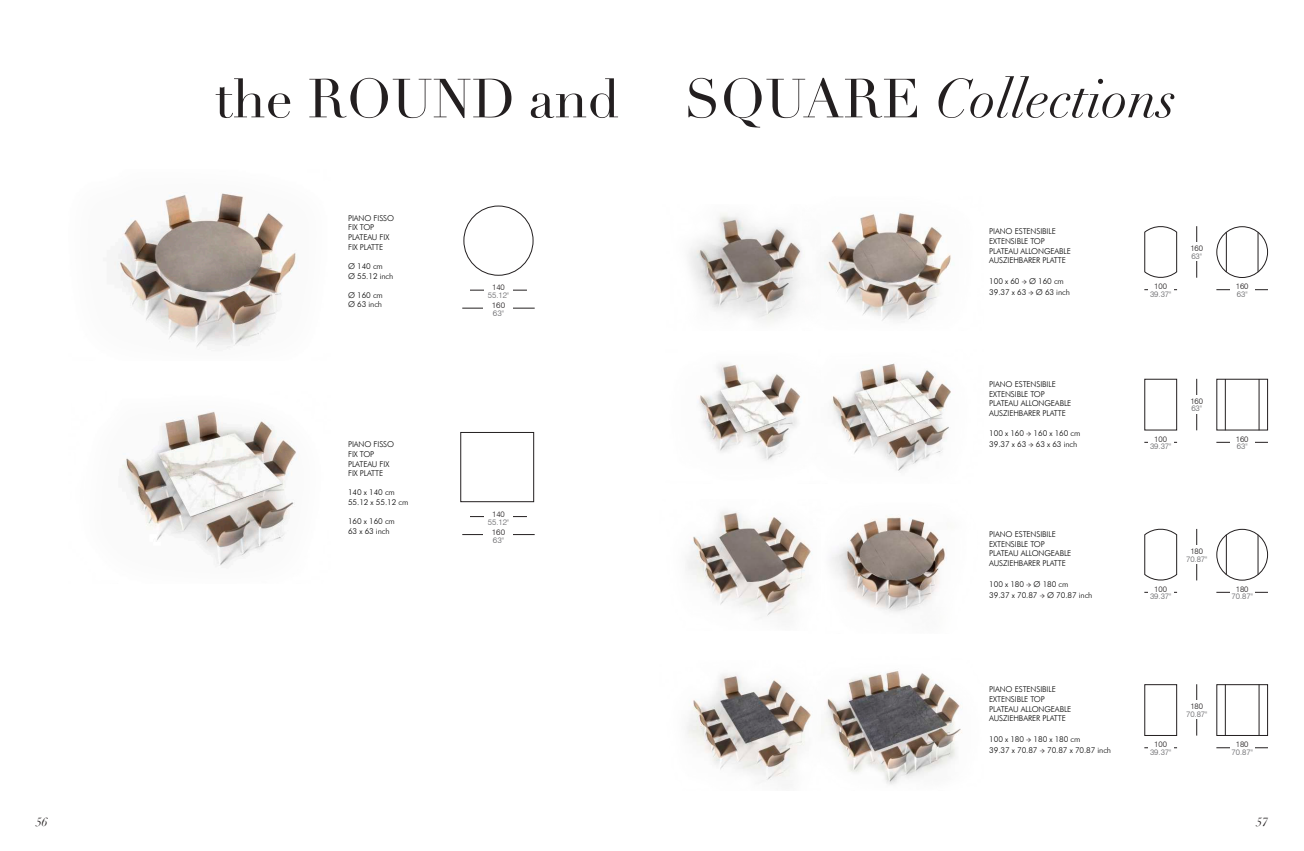
<style>
.page{position:relative;width:1304px;height:851px;background:#fff}
.page>*{position:absolute;margin:0;border:0;box-sizing:border-box;transform-origin:0 0}
.t1{font:54px "Didot";color:#231f20}
.t2{font:italic 12px "Didot";color:#231f20}
.t3{font:300 8px/9.6px "Futura BT";letter-spacing:-.01em;color:#000}
.t4{font:300 8px "Swiss 721 BT";color:#636366}
.t5{font:300 8px "Swiss 721 BT";color:#231f20}
.t6{font:300 8px "Swiss 721 BT";color:#231f20;scale:1.04 1}
.t7{font:300 8px "Swiss 721 BT";color:#636366;scale:1.04 1}
.s1{font-style:italic}
.s2{font-family:"Minion Pro";font-weight:400;color:#231f20}
</style>
<div class="page">
<img style="left:114px;top:192px;width:184px;height:156px">
<img style="left:122px;top:411px;width:175px;height:155px">
<div style="left:464px;top:206px;width:69px;height:69px;border:1px solid #231f20;border-radius:50%"></div>
<hr style="left:470px;top:290px;width:57px;height:1px;background:#231f20">
<div style="left:484px;top:284px;width:29px;height:14px;background:#fff"></div>
<hr style="left:462px;top:308px;width:73px;height:1px;background:#231f20">
<div style="left:484px;top:302px;width:29px;height:14px;background:#fff"></div>
<hr style="left:470px;top:516px;width:57px;height:1px;background:#231f20">
<div style="left:484px;top:510px;width:29px;height:14px;background:#fff"></div>
<hr style="left:462px;top:534px;width:73px;height:1px;background:#231f20">
<div style="left:484px;top:528px;width:29px;height:14px;background:#fff"></div>
<div style="left:460px;top:432px;width:74px;height:70px;border:1px solid #231f20"></div>
<img style="left:824px;top:212px;width:130px;height:110px">
<img style="left:831px;top:363px;width:120px;height:108px">
<img style="left:821px;top:671px;width:141px;height:114px">
<img style="left:830px;top:515px;width:117px;height:97px">
<img style="left:689px;top:213px;width:113px;height:110px">
<img style="left:698px;top:363px;width:103px;height:98px">
<img style="left:687px;top:674px;width:124px;height:107px">
<img style="left:687px;top:511px;width:124px;height:107px">
<div style="left:1144px;top:379px;width:33px;height:51px;border:1px solid #231f20"></div>
<div style="left:1216px;top:379px;width:52px;height:51px;border:1px solid #231f20"></div>
<hr style="left:1225px;top:379px;width:1px;height:51px;background:#231f20">
<hr style="left:1259px;top:379px;width:1px;height:51px;background:#231f20">
<hr style="left:1197px;top:379px;width:1px;height:51px;background:#231f20">
<hr style="left:1144px;top:442px;width:33px;height:1px;background:#231f20">
<hr style="left:1216px;top:442px;width:52px;height:1px;background:#231f20">
<div style="left:1148px;top:435px;width:26px;height:14px;background:#fff"></div>
<div style="left:1230px;top:435px;width:24px;height:14px;background:#fff"></div>
<div style="left:1181px;top:395px;width:31px;height:19px;background:#fff"></div>
<div style="left:1216px;top:529px;width:52px;height:51px;border:1px solid #231f20;border-radius:50%"></div>
<hr style="left:1226px;top:535px;width:1px;height:39px;background:#231f20">
<hr style="left:1258px;top:535px;width:1px;height:39px;background:#231f20">
<svg style="left:1144px;top:528px;width:33px;height:53px"></svg>
<hr style="left:1144px;top:592px;width:33px;height:1px;background:#231f20">
<hr style="left:1216px;top:592px;width:52px;height:1px;background:#231f20">
<hr style="left:1197px;top:529px;width:1px;height:51px;background:#231f20">
<div style="left:1148px;top:585px;width:26px;height:14px;background:#fff"></div>
<div style="left:1230px;top:585px;width:24px;height:14px;background:#fff"></div>
<div style="left:1181px;top:545px;width:31px;height:19px;background:#fff"></div>
<div style="left:1144px;top:684px;width:33px;height:51px;border:1px solid #231f20"></div>
<div style="left:1216px;top:684px;width:52px;height:51px;border:1px solid #231f20"></div>
<hr style="left:1225px;top:684px;width:1px;height:51px;background:#231f20">
<hr style="left:1259px;top:684px;width:1px;height:51px;background:#231f20">
<hr style="left:1197px;top:684px;width:1px;height:51px;background:#231f20">
<hr style="left:1144px;top:747px;width:33px;height:1px;background:#231f20">
<hr style="left:1216px;top:747px;width:52px;height:1px;background:#231f20">
<div style="left:1148px;top:740px;width:26px;height:14px;background:#fff"></div>
<div style="left:1230px;top:740px;width:24px;height:14px;background:#fff"></div>
<div style="left:1181px;top:700px;width:31px;height:19px;background:#fff"></div>
<div style="left:1216px;top:226px;width:52px;height:52px;border:1px solid #231f20;border-radius:50%"></div>
<hr style="left:1226px;top:232px;width:1px;height:40px;background:#231f20">
<hr style="left:1258px;top:232px;width:1px;height:40px;background:#231f20">
<svg style="left:1144px;top:226px;width:33px;height:52px"></svg>
<hr style="left:1144px;top:289px;width:33px;height:1px;background:#231f20">
<hr style="left:1216px;top:289px;width:52px;height:1px;background:#231f20">
<hr style="left:1197px;top:226px;width:1px;height:52px;background:#231f20">
<div style="left:1148px;top:283px;width:26px;height:14px;background:#fff"></div>
<div style="left:1230px;top:283px;width:24px;height:14px;background:#fff"></div>
<div style="left:1181px;top:242px;width:31px;height:19px;background:#fff"></div>
<h1 class="t1" style="left:215px;top:66px;width:963px">the ROUND and SQUARE <span class="s1">Collections</span></h1>
<p class="t3" style="left:348px;top:213px;width:48px">PIANO FISSO<br>FIX TOP<br>PLATEAU FIX<br>FIX PLATTE</p>
<p class="t3" style="left:348px;top:261px;width:47px">Ø 140 cm<br>Ø 55.12 inch</p>
<p class="t3" style="left:348px;top:290px;width:36px">Ø 160 cm<br>Ø 63 inch</p>
<p class="t3" style="left:348px;top:439px;width:48px">PIANO FISSO<br>FIX TOP<br>PLATEAU FIX<br>FIX PLATTE</p>
<p class="t3" style="left:348px;top:487px;width:62px">140 x 140 cm<br>55.12 x 55.12 cm</p>
<p class="t3" style="left:348px;top:516px;width:48px">160 x 160 cm<br>63 x 63 inch</p>
<p class="t5" style="left:492px;top:283px;width:14px">140</p>
<p class="t4" style="left:488px;top:290px;width:23px">55.12"</p>
<p class="t6" style="left:492px;top:301px;width:14px">160</p>
<p class="t7" style="left:493px;top:308px;width:12px">63"</p>
<p class="t5" style="left:492px;top:509px;width:14px">140</p>
<p class="t4" style="left:488px;top:516px;width:23px">55.12"</p>
<p class="t6" style="left:492px;top:527px;width:14px">160</p>
<p class="t7" style="left:493px;top:534px;width:12px">63"</p>
<p class="t3" style="left:989px;top:227px;width:83px">PIANO ESTENSIBILE<br>EXTENSIBLE TOP<br>PLATEAU ALLONGEABLE<br>AUSZIEHBARER PLATTE</p>
<p class="t3" style="left:989px;top:275px;width:82px;line-height:11px">100 x 60 <span class="s2">→</span> Ø 160 cm<br>39.37 x 63 <span class="s2">→</span> Ø 63 inch</p>
<p class="t3" style="left:989px;top:379px;width:84px">PIANO ESTENSIBILE<br>EXTENSIBLE TOP<br>PLATEAU ALLONGEABLE<br>AUSZIEHBARER PLATTE</p>
<p class="t3" style="left:989px;top:428px;width:93px;line-height:11px">100 x 160 <span class="s2">→</span> 160 x 160 cm<br>39.37 x 63 <span class="s2">→</span> 63 x 63 inch</p>
<p class="t3" style="left:989px;top:529px;width:84px">PIANO ESTENSIBILE<br>EXTENSIBLE TOP<br>PLATEAU ALLONGEABLE<br>AUSZIEHBARER PLATTE</p>
<p class="t3" style="left:989px;top:578px;width:105px;line-height:11px">100 x 180 <span class="s2">→</span> Ø 180 cm<br>39.37 x 70.87 <span class="s2">→</span> Ø 70.87 inch</p>
<p class="t3" style="left:989px;top:684px;width:84px">PIANO ESTENSIBILE<br>EXTENSIBLE TOP<br>PLATEAU ALLONGEABLE<br>AUSZIEHBARER PLATTE</p>
<p class="t3" style="left:989px;top:733px;width:123px;line-height:11px">100 x 180 <span class="s2">→</span> 180 x 180 cm<br>39.37 x 70.87 <span class="s2">→</span> 70.87 x 70.87 inch</p>
<p class="t5" style="left:1154px;top:281px;width:14px">100</p>
<p class="t4" style="left:1150px;top:289px;width:23px">39.37"</p>
<p class="t5" style="left:1190px;top:243px;width:14px">160</p>
<p class="t4" style="left:1191px;top:251px;width:12px">63"</p>
<p class="t5" style="left:1236px;top:281px;width:14px">160</p>
<p class="t4" style="left:1237px;top:289px;width:12px">63"</p>
<p class="t5" style="left:1154px;top:434px;width:14px">100</p>
<p class="t4" style="left:1150px;top:441px;width:23px">39.37"</p>
<p class="t5" style="left:1190px;top:396px;width:14px">160</p>
<p class="t4" style="left:1191px;top:403px;width:12px">63"</p>
<p class="t5" style="left:1236px;top:434px;width:14px">160</p>
<p class="t4" style="left:1237px;top:441px;width:12px">63"</p>
<p class="t5" style="left:1154px;top:584px;width:14px">100</p>
<p class="t4" style="left:1150px;top:591px;width:23px">39.37"</p>
<p class="t5" style="left:1190px;top:546px;width:14px">180</p>
<p class="t4" style="left:1186px;top:553px;width:23px">70.87"</p>
<p class="t5" style="left:1236px;top:583px;width:14px">180</p>
<p class="t4" style="left:1231px;top:591px;width:23px">70.87"</p>
<p class="t5" style="left:1154px;top:739px;width:14px">100</p>
<p class="t4" style="left:1150px;top:746px;width:23px">39.37"</p>
<p class="t5" style="left:1190px;top:701px;width:14px">180</p>
<p class="t4" style="left:1186px;top:709px;width:23px">70.87"</p>
<p class="t5" style="left:1236px;top:739px;width:14px">180</p>
<p class="t4" style="left:1231px;top:746px;width:23px">70.87"</p>
<h2 class="t2" style="left:36px;top:814px;width:13px">56</h2>
<h2 class="t2" style="left:1256px;top:814px;width:13px">57</h2>
</div>
